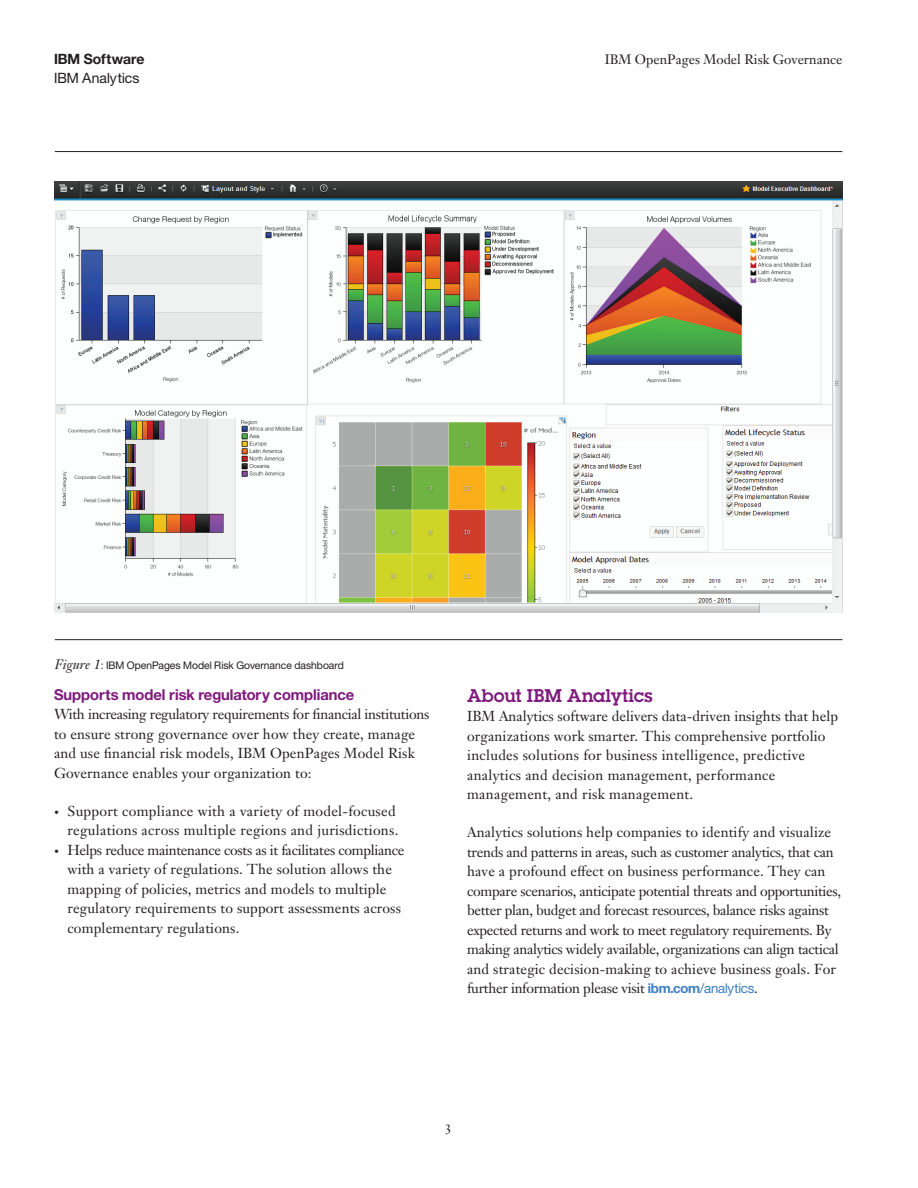
<style>
.page{position:relative;width:918px;height:1188px;background:#fff}
.page>*{position:absolute;margin:0;border:0;box-sizing:border-box;transform-origin:0 0}
._2A_head__color{font:18px "Lubalin Demifor IBM";color:#7f1b7d}
._2B_sub_head_1__colo{font:15px "Helv Neue Boldfor IBM";color:#7f1b7d}
._2C_body{font:14.25px/19.5px "Janson Text LT Pro";letter-spacing:.01em;color:#231f20}
._2C_body-2{font:14.25px/19.5px "Janson Text LT Pro";letter-spacing:-.02em;color:#231f20}
.t1{font:14.25px "Helv Neue Romanfor IBM";color:#231f20}
.t2{font:14.25px "Helv Neue Boldfor IBM";color:#231f20}
.t3{font:13.5px "Janson Text LT Pro";color:#231f20}
._2E_figure_caption{font:10.5px "Helv Neue Romanfor IBM";color:#231f20}
.s1{font-family:"Janson Text LT Pro";font-style:italic;font-size:13.5px}
.s2{font-size:9.75px}
.s3{font-family:"Helv Neue Boldfor IBM";font-size:13.5px;color:#3f7fc2}
.s4{font-family:"Helv Neue Romanfor IBM";font-size:13.5px;color:#3f7fc2}
</style>
<div class="page">
<img style="left:54px;top:181px;width:788px;height:431px">
<hr style="left:55px;top:639px;width:787px;height:1px;background:#231f20">
<hr style="left:55px;top:151px;width:787px;height:1px;background:#231f20">
<p class="t2" style="left:54px;top:50px;width:92px">IBM Software</p>
<p class="t3" style="left:605px;top:51px;width:239px">IBM OpenPages Model Risk Governance</p>
<p class="t1" style="left:54px;top:69px;width:87px">IBM Analytics</p>
<p class="_2E_figure_caption" style="left:55px;top:658px;width:291px"><span class="s1">Figure 1</span>: IBM OpenPages Model Risk Governance dashboard</p>
<p class="_2B_sub_head_1__colo" style="left:54px;top:685px;width:302px">Supports model risk regulatory compliance</p>
<p class="_2C_body" style="left:54px;top:705px;width:377px">With increasing regulatory requirements for financial institutions to ensure strong governance over how they create, manage and use financial risk models, IBM OpenPages Model Risk Governance enables your organization to:</p>
<p class="_2C_body" style="left:54px;top:801px;width:346px;text-align:right"><span class="s2">•</span> Support compliance with a variety of model-focused regulations across multiple regions and jurisdictions.</p>
<p class="_2C_body" style="left:68px;top:840px;width:338px;text-indent:-14px"><span class="s2">•</span> Helps reduce maintenance costs as it facilitates compliance with a variety of regulations. The solution allows the mapping of policies, metrics and models to multiple regulatory requirements to support assessments across complementary regulations.</p>
<h3 class="_2A_head__color" style="left:467px;top:684px;width:187px">About IBM Analytics</h3>
<p class="_2C_body" style="left:467px;top:707px;width:372px">IBM Analytics software delivers data-driven insights that help organizations work smarter. This comprehensive portfolio includes solutions for business intelligence, predictive analytics and decision management, performance management, and risk management.</p>
<p class="_2C_body-2" style="left:467px;top:823px;width:376px">Analytics solutions help companies to identify and visualize trends and patterns in areas, such as customer analytics, that can have a profound effect on business performance. They can compare scenarios, anticipate potential threats and opportunities, better plan, budget and forecast resources, balance risks against expected returns and work to meet regulatory requirements. By making analytics widely available, organizations can align tactical and strategic decision-making to achieve business goals. For further information please visit <span class="s3">ibm.com</span><span class="s4">/analytics</span>.</p>
<p class="t3" style="left:445px;top:1121px;width:9px">3</p>
</div>
